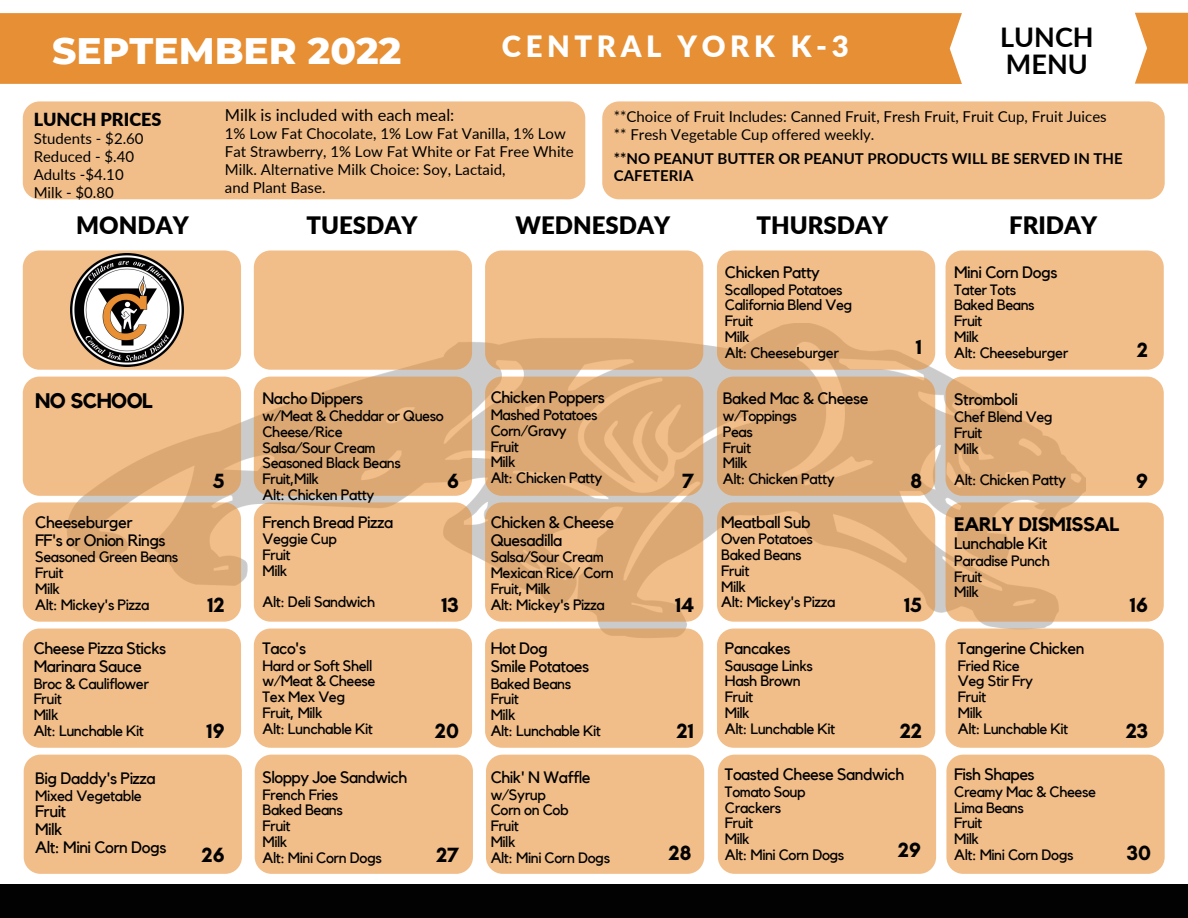
<style>
.page{position:relative;width:1188px;height:918px;background:#fff}
.page>*{position:absolute;margin:0;border:0;box-sizing:border-box;transform-origin:0 0}
.t1{font:800 37.65px "Montserrat";color:#fff}
.t2{font:900 29.25px "Lato";letter-spacing:.155em;color:#fff}
.t3{font:700 27px/27px "Lato";color:#000}
.t4{font:900 24px "Lato";color:#000}
.t5{font:700 21px "Glacial Indifference";color:#020202}
.t6{font:700 21px "Kollektif";letter-spacing:-.03em;color:#000}
.t7{font:700 19.5px "Kollektif";letter-spacing:-.03em;color:#000}
.t8{font:900 18px "Lato";color:#000}
.t9{font:16.5px/18px "Kollektif";letter-spacing:-.03em;color:#000}
.t10{font:16.5px "Lato";color:#000}
.t11{font:15px/15.8px "Kollektif";letter-spacing:-.03em;color:#000}
.t12{font:15px/18px "Lato";color:#000}
.t13{font:700 15px/16.8px "Lato";color:#000}
</style>
<div class="page">
<img style="left:67px;top:323px;width:1019px;height:315px">
<div style="left:23px;top:250px;width:218px;height:120px;background:#f1be89;border-radius:17px"></div>
<div style="left:254px;top:250px;width:218px;height:120px;background:#f1be89;border-radius:17px"></div>
<div style="left:485px;top:250px;width:218px;height:120px;background:linear-gradient(to bottom,#f7c48f,#e1ae79);border-radius:17px"></div>
<svg style="left:717px;top:250px;width:218px;height:120px;fill:#f1be89"></svg>
<div style="left:946px;top:250px;width:218px;height:120px;background:#f1be89;border-radius:17px"></div>
<svg style="left:23px;top:377px;width:218px;height:119px;fill:#f1be89"></svg>
<svg style="left:254px;top:377px;width:218px;height:119px;fill:#dba873"></svg>
<svg style="left:485px;top:377px;width:218px;height:119px;fill:#dba873"></svg>
<svg style="left:717px;top:377px;width:218px;height:119px;fill:#dba873"></svg>
<svg style="left:946px;top:377px;width:218px;height:119px;fill:#f1be89"></svg>
<svg style="left:23px;top:502px;width:218px;height:120px;fill:#f1be89"></svg>
<div style="left:254px;top:502px;width:218px;height:120px;background:#f1be89;border-radius:17px"></div>
<svg style="left:485px;top:502px;width:218px;height:120px;fill:#dba873"></svg>
<svg style="left:717px;top:502px;width:218px;height:120px;fill:#f1be89"></svg>
<svg style="left:946px;top:502px;width:218px;height:120px;fill:#f1be89"></svg>
<div style="left:23px;top:629px;width:218px;height:119px;background:#f1be89;border-radius:17px"></div>
<div style="left:254px;top:629px;width:218px;height:119px;background:#f1be89;border-radius:17px"></div>
<div style="left:485px;top:629px;width:218px;height:119px;background:#f1be89;border-radius:17px"></div>
<div style="left:717px;top:629px;width:218px;height:119px;background:#f1be89;border-radius:17px"></div>
<div style="left:946px;top:629px;width:218px;height:119px;background:#f1be89;border-radius:17px"></div>
<div style="left:24px;top:755px;width:218px;height:119px;background:#f1be89;border-radius:17px"></div>
<div style="left:255px;top:755px;width:218px;height:119px;background:#f1be89;border-radius:17px"></div>
<div style="left:486px;top:755px;width:218px;height:119px;background:#f1be89;border-radius:17px"></div>
<div style="left:718px;top:755px;width:218px;height:119px;background:#f1be89;border-radius:17px"></div>
<div style="left:946px;top:755px;width:219px;height:119px;background:#f1be89;border-radius:17px"></div>
<div style="left:23px;top:101px;width:562px;height:98px;background:#f1be89;border-radius:17px"></div>
<div style="left:602px;top:101px;width:563px;height:98px;background:#f1be89;border-radius:17px"></div>
<div style="left:0;top:13px;width:962px;height:71px;background:#e78f34"></div>
<svg style="left:1135px;top:13px;width:53px;height:71px"></svg>
<div style="left:0;top:885px;width:1187px;height:33px;background:#020202"></div>
<img style="left:70px;top:253px;width:114px;height:114px">
<h1 class="t1" style="left:52px;top:27px;width:351px">SEPTEMBER 2022</h1>
<h2 class="t2" style="left:502px;top:28px;width:348px">CENTRAL YORK K-3</h2>
<h3 class="t3" style="left:1000px;top:23px;width:95px">LUNCH<br>MENU</h3>
<p class="t8" style="left:34px;top:108px;width:129px">LUNCH PRICES</p>
<p class="t12" style="left:34px;top:129px;width:111px">Students - $2.60<br>Reduced - $.40<br>Adults -$4.10<br>Milk - $0.80</p>
<p class="t10" style="left:225px;top:104px;width:231px">Milk is included with each meal:</p>
<p class="t12" style="left:225px;top:124px;width:351px">1% Low Fat Chocolate, 1% Low Fat Vanilla, 1% Low Fat Strawberry, 1% Low Fat White or Fat Free White Milk. Alternative Milk Choice: Soy, Lactaid,<br>and Plant Base.</p>
<p class="t12" style="left:614px;top:107px;width:494px">**Choice of Fruit Includes: Canned Fruit, Fresh Fruit, Fruit Cup, Fruit Juices ** Fresh Vegetable Cup offered weekly.</p>
<p class="t13" style="left:614px;top:150px;width:510px">**NO PEANUT BUTTER OR PEANUT PRODUCTS WILL BE SERVED IN THE<br>CAFETERIA</p>
<h3 class="t4" style="left:76px;top:210px;width:114px">MONDAY</h3>
<h3 class="t4" style="left:306px;top:210px;width:113px">TUESDAY</h3>
<h3 class="t4" style="left:516px;top:210px;width:156px">WEDNESDAY</h3>
<h3 class="t4" style="left:757px;top:210px;width:133px">THURSDAY</h3>
<h3 class="t4" style="left:1009px;top:210px;width:90px">FRIDAY</h3>
<p class="t9" style="left:725px;top:264px;width:97px">Chicken Patty</p>
<p class="t11" style="left:725px;top:282px;width:129px">Scalloped Potatoes<br>California Blend Veg<br>Fruit<br>Milk<br>Alt: Cheeseburger</p>
<h3 class="t5" style="left:916px;top:334px;width:8px">1</h3>
<p class="t9" style="left:954px;top:264px;width:105px">Mini Corn Dogs</p>
<p class="t11" style="left:954px;top:282px;width:116px">Tater Tots<br>Baked Beans<br>Fruit<br>Milk<br>Alt: Cheeseburger</p>
<h3 class="t5" style="left:1137px;top:337px;width:12px">2</h3>
<h3 class="t6" style="left:35px;top:391px;width:119px">NO SCHOOL</h3>
<p class="t9" style="left:35px;top:514px;width:132px">Cheeseburger<br>FF's or Onion Rings</p>
<p class="t11" style="left:35px;top:550px;width:145px">Seasoned Green Beans<br>Fruit<br>Milk<br>Alt: Mickey's Pizza</p>
<p class="t9" style="left:34px;top:640px;width:134px">Cheese Pizza Sticks<br>Marinara Sauce</p>
<p class="t11" style="left:34px;top:676px;width:117px">Broc &amp; Cauliflower<br>Fruit<br>Milk<br>Alt: Lunchable Kit</p>
<p class="t9" style="left:35px;top:770px;width:122px">Big Daddy's Pizza</p>
<p class="t11" style="left:35px;top:788px;width:108px">Mixed Vegetable</p>
<p class="t9" style="left:35px;top:803px;width:133px">Fruit<br>Milk<br>Alt: Mini Corn Dogs</p>
<p class="t9" style="left:491px;top:389px;width:116px">Chicken Poppers</p>
<p class="t11" style="left:491px;top:407px;width:113px">Mashed Potatoes<br>Corn/Gravy<br>Fruit<br>Milk<br>Alt: Chicken Patty</p>
<p class="t9" style="left:262px;top:390px;width:102px">Nacho Dippers</p>
<p class="t11" style="left:262px;top:409px;width:183px">w/Meat &amp; Cheddar or Queso<br>Cheese/Rice<br>Salsa/Sour Cream<br>Seasoned Black Beans<br>Fruit,Milk<br>Alt: Chicken Patty</p>
<p class="t9" style="left:723px;top:390px;width:147px">Baked Mac &amp; Cheese</p>
<p class="t11" style="left:723px;top:409px;width:113px">w/Toppings<br>Peas<br>Fruit<br>Milk<br>Alt: Chicken Patty</p>
<p class="t9" style="left:954px;top:391px;width:65px">Stromboli</p>
<p class="t11" style="left:954px;top:410px;width:100px">Chef Blend Veg<br>Fruit<br>Milk</p>
<p class="t11" style="left:954px;top:473px;width:113px">Alt: Chicken Patty</p>
<h3 class="t5" style="left:213px;top:468px;width:13px">5</h3>
<h3 class="t5" style="left:447px;top:468px;width:13px">6</h3>
<h3 class="t5" style="left:683px;top:468px;width:13px">7</h3>
<h3 class="t5" style="left:910px;top:468px;width:13px">8</h3>
<h3 class="t5" style="left:1136px;top:468px;width:13px">9</h3>
<p class="t9" style="left:262px;top:514px;width:132px">French Bread Pizza</p>
<p class="t11" style="left:262px;top:532px;width:76px">Veggie Cup<br>Fruit<br>Milk</p>
<p class="t11" style="left:262px;top:595px;width:114px">Alt: Deli Sandwich</p>
<p class="t9" style="left:491px;top:514px;width:125px">Chicken &amp; Cheese<br>Quesadilla</p>
<p class="t11" style="left:491px;top:550px;width:125px">Salsa/Sour Cream<br>Mexican Rice/ Corn<br>Fruit, Milk<br>Alt: Mickey's Pizza</p>
<p class="t9" style="left:721px;top:514px;width:91px">Meatball Sub</p>
<p class="t11" style="left:721px;top:532px;width:116px">Oven Potatoes<br>Baked Beans<br>Fruit<br>Milk<br>Alt: Mickey's Pizza</p>
<h3 class="t7" style="left:954px;top:515px;width:167px">EARLY DISMISSAL</h3>
<p class="t9" style="left:954px;top:535px;width:95px">Lunchable Kit</p>
<p class="t11" style="left:954px;top:553px;width:97px">Paradise Punch<br>Fruit<br>Milk</p>
<h3 class="t5" style="left:208px;top:592px;width:19px">12</h3>
<h3 class="t5" style="left:441px;top:592px;width:19px">13</h3>
<h3 class="t5" style="left:675px;top:592px;width:20px">14</h3>
<h3 class="t5" style="left:904px;top:592px;width:19px">15</h3>
<h3 class="t5" style="left:1130px;top:592px;width:20px">16</h3>
<p class="t9" style="left:725px;top:640px;width:67px">Pancakes</p>
<p class="t11" style="left:725px;top:658px;width:112px">Sausage Links<br>Hash Brown<br>Fruit<br>Milk<br>Alt: Lunchable Kit</p>
<p class="t9" style="left:958px;top:640px;width:128px">Tangerine Chicken</p>
<p class="t11" style="left:958px;top:658px;width:112px">Fried Rice<br>Veg Stir Fry<br>Fruit<br>Milk<br>Alt: Lunchable Kit</p>
<p class="t9" style="left:262px;top:640px;width:45px">Taco's</p>
<p class="t11" style="left:262px;top:658px;width:115px">Hard or Soft Shell w/Meat &amp; Cheese<br>Tex Mex Veg<br>Fruit, Milk<br>Alt: Lunchable Kit</p>
<p class="t9" style="left:491px;top:640px;width:100px">Hot Dog<br>Smile Potatoes</p>
<p class="t11" style="left:491px;top:676px;width:112px">Baked Beans<br>Fruit<br>Milk<br>Alt: Lunchable Kit</p>
<h3 class="t5" style="left:207px;top:718px;width:20px">19</h3>
<h3 class="t5" style="left:435px;top:718px;width:25px">20</h3>
<h3 class="t5" style="left:677px;top:718px;width:19px">21</h3>
<h3 class="t5" style="left:900px;top:718px;width:23px">22</h3>
<h3 class="t5" style="left:1126px;top:718px;width:24px">23</h3>
<p class="t9" style="left:262px;top:769px;width:146px">Sloppy Joe Sandwich</p>
<p class="t11" style="left:262px;top:787px;width:121px">French Fries<br>Baked Beans<br>Fruit<br>Milk<br>Alt: Mini Corn Dogs</p>
<h3 class="t5" style="left:202px;top:842px;width:24px">26</h3>
<h3 class="t5" style="left:437px;top:842px;width:24px">27</h3>
<p class="t9" style="left:491px;top:769px;width:102px">Chik' N Waffle</p>
<p class="t11" style="left:491px;top:787px;width:121px">w/Syrup<br>Corn on Cob<br>Fruit<br>Milk<br>Alt: Mini Corn Dogs</p>
<h3 class="t5" style="left:669px;top:840px;width:24px">28</h3>
<p class="t9" style="left:725px;top:766px;width:181px">Toasted Cheese Sandwich</p>
<p class="t11" style="left:725px;top:784px;width:121px">Tomato Soup<br>Crackers<br>Fruit<br>Milk<br>Alt: Mini Corn Dogs</p>
<h3 class="t5" style="left:898px;top:837px;width:24px">29</h3>
<p class="t9" style="left:954px;top:766px;width:82px">Fish Shapes</p>
<p class="t11" style="left:954px;top:784px;width:143px">Creamy Mac &amp; Cheese<br>Lima Beans<br>Fruit<br>Milk<br>Alt: Mini Corn Dogs</p>
<h3 class="t5" style="left:1127px;top:840px;width:26px">30</h3>
</div>
